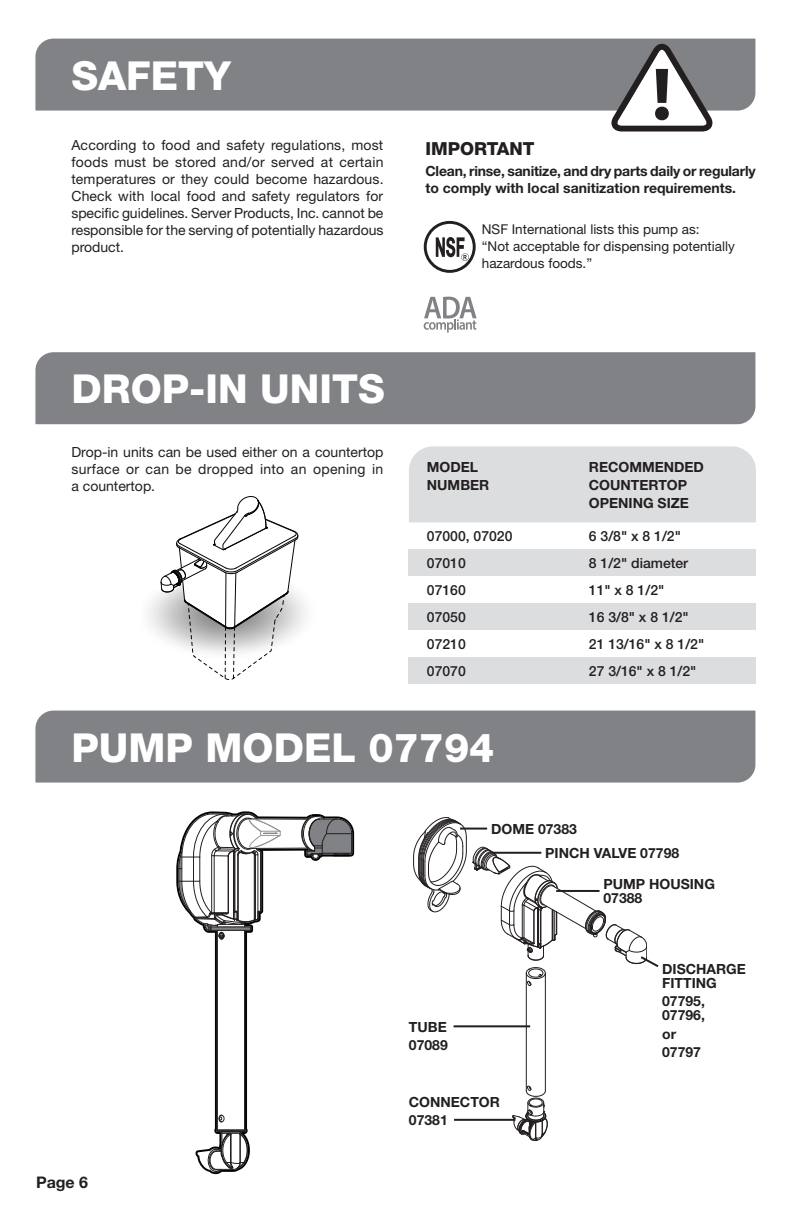
<style>
.page{position:relative;width:792px;height:1224px;background:#fff}
.page>*{position:absolute;margin:0;border:0;box-sizing:border-box;transform-origin:0 0}
.t1{font:800 40px "Helvetica Neue";color:#fff}
.t2{font:800 18px "Helvetica Neue";color:#231f20}
.t3{font:700 16px "Helvetica Neue";color:#231f20}
.t4{font:14px/17px "Helvetica Neue";color:#231f20;text-align:justify}
.t5{font:700 14px/14px "Helvetica Neue";color:#231f20}
.t6{font:500 14px "Helvetica Neue";color:#231f20}
.t7{font:13.6px/17px "Helvetica Neue";color:#231f20}
</style>
<div class="page">
<div style="left:35px;top:39px;width:720px;height:72px;background:#808285"></div>
<svg style="left:611px;top:44px;width:102px;height:88px"></svg>
<svg style="left:424px;top:297px;width:53px;height:36px"></svg>
<svg style="left:424px;top:221px;width:52px;height:52px"></svg>
<div style="left:35px;top:352px;width:720px;height:72px;background:#808285"></div>
<div style="left:35px;top:711px;width:720px;height:72px;background:#808285"></div>
<div style="left:409px;top:446px;width:347px;height:76px;background:#dcdddf"></div>
<div style="left:409px;top:549px;width:347px;height:27px;background:#dcdddf"></div>
<div style="left:409px;top:603px;width:347px;height:27px;background:#dcdddf"></div>
<div style="left:409px;top:657px;width:347px;height:27px;background:#dcdddf"></div>
<hr style="left:545px;top:973px;width:1px;height:118px;background:#231f20">
<hr style="left:526px;top:973px;width:1px;height:118px;background:#231f20">
<svg style="left:512px;top:1086px;width:36px;height:55px"></svg>
<hr style="left:454px;top:1025px;width:76px;height:2px;background:#231f20">
<hr style="left:454px;top:1119px;width:61px;height:2px;background:#231f20">
<svg style="left:413px;top:817px;width:246px;height:169px"></svg>
<svg style="left:176px;top:811px;width:178px;height:360px"></svg>
<hr style="left:248px;top:848px;width:59px;height:1px;background:#231f20">
<hr style="left:248px;top:818px;width:59px;height:2px;background:#231f20">
<hr style="left:244px;top:930px;width:1px;height:200px;background:#231f20">
<hr style="left:217px;top:930px;width:1px;height:200px;background:#231f20">
<svg style="left:218px;top:1114px;width:7px;height:9px"></svg>
<svg style="left:206px;top:1129px;width:42px;height:45px"></svg>
<svg style="left:301px;top:816px;width:52px;height:44px"></svg>
<svg style="left:178px;top:812px;width:103px;height:207px"></svg>
<svg style="left:161px;top:496px;width:137px;height:184px"></svg>
<h1 class="t1" style="left:71px;top:52px;width:161px">SAFETY</h1>
<p class="t4" style="left:71px;top:137px;width:314px">According to food and safety regulations, most foods must be stored and/or served at certain temperatures or they could become hazardous.<br>Check with local food and safety regulators for specific guidelines. Server Products, Inc. cannot be responsible for the serving of potentially hazardous product.</p>
<p class="t2" style="left:425px;top:138px;width:111px">IMPORTANT</p>
<p class="t5" style="left:425px;top:162px;width:332px;line-height:17px">Clean, rinse, sanitize, and dry parts daily or regularly to comply with local sanitization requirements.</p>
<p class="t7" style="left:482px;top:220px;width:255px">NSF International lists this pump as:<br>“Not acceptable for dispensing potentially hazardous foods.”</p>
<h1 class="t1" style="left:71px;top:365px;width:315px">DROP-IN UNITS</h1>
<p class="t4" style="left:71px;top:444px;width:314px">Drop-in units can be used either on a countertop surface or can be dropped into an opening in a countertop.</p>
<p class="t5" style="left:427px;top:460px;width:53px">MODEL</p>
<p class="t5" style="left:589px;top:460px;width:117px">RECOMMENDED</p>
<p class="t5" style="left:427px;top:478px;width:64px">NUMBER</p>
<p class="t5" style="left:589px;top:476px;width:102px;line-height:18px">COUNTERTOP<br>OPENING SIZE</p>
<p class="t6" style="left:427px;top:528px;width:87px">07000, 07020</p>
<p class="t6" style="left:589px;top:528px;width:94px">6 3/8" x 8 1/2"</p>
<p class="t6" style="left:427px;top:555px;width:40px">07010</p>
<p class="t6" style="left:589px;top:555px;width:101px">8 1/2" diameter</p>
<p class="t6" style="left:427px;top:582px;width:40px">07160</p>
<p class="t6" style="left:589px;top:582px;width:77px">11" x 8 1/2"</p>
<p class="t6" style="left:427px;top:609px;width:40px">07050</p>
<p class="t6" style="left:589px;top:609px;width:101px">16 3/8" x 8 1/2"</p>
<p class="t6" style="left:427px;top:636px;width:40px">07210</p>
<p class="t6" style="left:589px;top:636px;width:117px">21 13/16" x 8 1/2"</p>
<p class="t6" style="left:427px;top:663px;width:40px">07070</p>
<p class="t6" style="left:589px;top:663px;width:109px">27 3/16" x 8 1/2"</p>
<h1 class="t1" style="left:71px;top:724px;width:425px">PUMP MODEL 07794</h1>
<p class="t5" style="left:409px;top:1017px;width:40px;line-height:18.4px">TUBE<br>07089</p>
<p class="t5" style="left:545px;top:817px;width:135px;line-height:24.2px;text-indent:-54px">DOME 07383<br>PINCH VALVE 07798</p>
<p class="t5" style="left:604px;top:877px;width:113px">PUMP HOUSING<br>07388</p>
<p class="t5" style="left:662px;top:962px;width:85px">DISCHARGE<br>FITTING</p>
<p class="t5" style="left:662px;top:994px;width:44px">07795,<br>07796,</p>
<p class="t5" style="left:662px;top:1024px;width:40px;line-height:18.4px">or<br>07797</p>
<p class="t3" style="left:36px;top:1172px;width:54px">Page 6</p>
<p class="t5" style="left:409px;top:1092px;width:93px;line-height:18.4px">CONNECTOR<br>07381</p>
</div>
